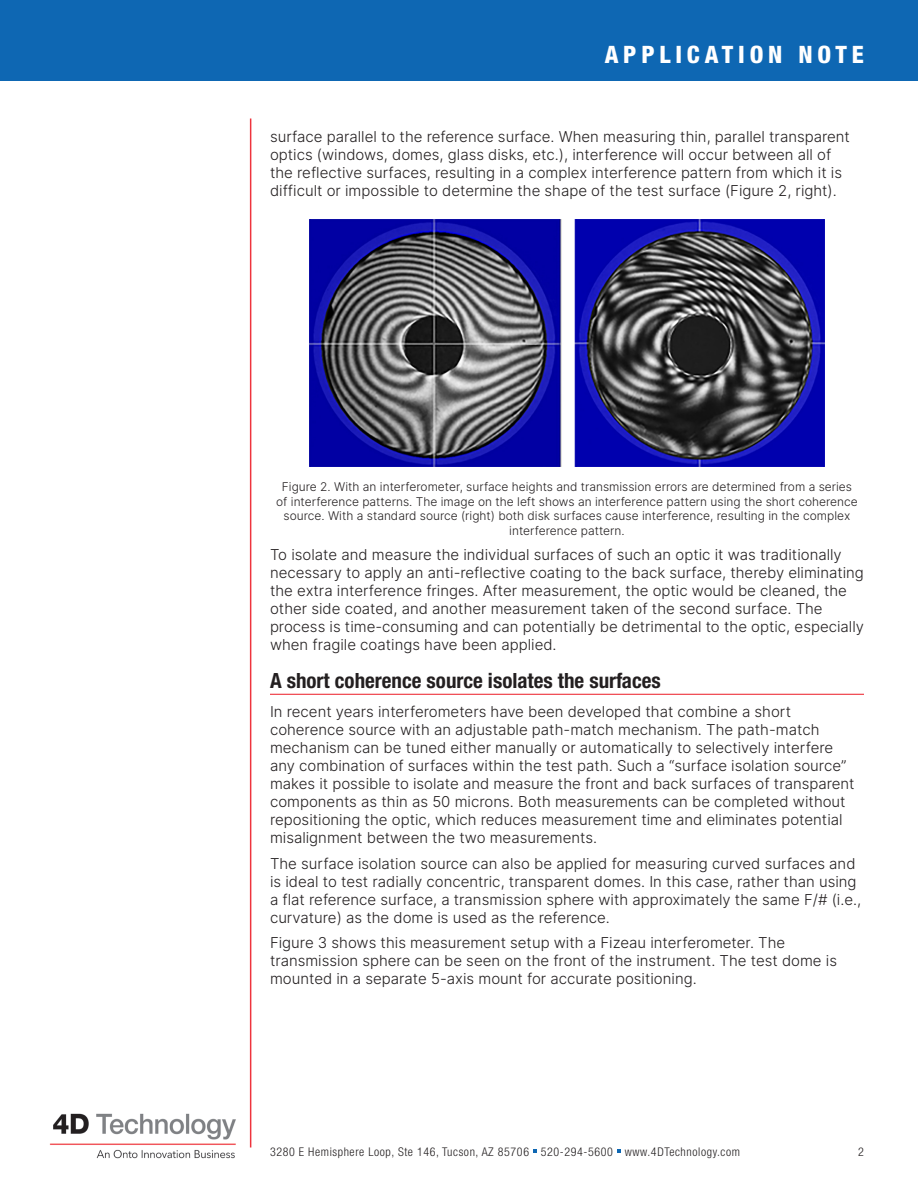
<style>
.page{position:relative;width:918px;height:1188px;background:#fff}
.page>*{position:absolute;margin:0;border:0;box-sizing:border-box;transform-origin:0 0}
.t1{font:800 condensed 24px "Helvetica Neue";letter-spacing:.2em;color:#fff}
.t2{font:700 condensed 21px "Helvetica Neue";color:#231f20}
.Body_Text{font:15px/18px "Inter Light BETA";color:#231f20}
.t3{font:12px/14.4px "Inter Light BETA";color:#231f20;text-align:center}
.t4{font:300 condensed 12px "Helvetica Neue";letter-spacing:.05em;color:#231f20}
</style>
<div class="page">
<div style="left:0;top:0;width:918px;height:81px;background:#0e67b3"></div>
<hr style="left:250px;top:118px;width:1px;height:1030px;background:#ee343d">
<svg style="left:533px;top:1149px;width:4px;height:4px"></svg>
<svg style="left:617px;top:1149px;width:4px;height:4px"></svg>
<img style="left:49px;top:1113px;width:187px;height:46px">
<hr style="left:270px;top:694px;width:594px;height:1px;background:#ee343d">
<img style="left:309px;top:220px;width:516px;height:246px">
<h1 class="t1" style="left:605px;top:40px;width:261px">APPLICATION NOTE</h1>
<p class="Body_Text" style="left:270px;top:127px;width:581px">surface parallel to the reference surface. When measuring thin, parallel transparent optics (windows, domes, glass disks, etc.), interference will occur between all of the reflective surfaces, resulting in a complex interference pattern from which it is difficult or impossible to determine the shape of the test surface (Figure 2, right).</p>
<p class="t3" style="left:276px;top:480px;width:583px">Figure 2. With an interferometer, surface heights and transmission errors are determined from a series of interference patterns. The image on the left shows an interference pattern using the short coherence source. With a standard source (right) both disk surfaces cause interference, resulting in the complex interference pattern.</p>
<p class="Body_Text" style="left:270px;top:546px;width:596px">To isolate and measure the individual surfaces of such an optic it was traditionally necessary to apply an anti-reflective coating to the back surface, thereby eliminating the extra interference fringes. After measurement, the optic would be cleaned, the other side coated, and another measurement taken of the second surface. The process is time-consuming and can potentially be detrimental to the optic, especially when fragile coatings have been applied.</p>
<p class="t2" style="left:270px;top:668px;width:392px">A short coherence source isolates the surfaces</p>
<p class="Body_Text" style="left:270px;top:702px;width:586px">In recent years interferometers have been developed that combine a short coherence source with an adjustable path-match mechanism. The path-match mechanism can be tuned either manually or automatically to selectively interfere any combination of surfaces within the test path. Such a “surface isolation source” makes it possible to isolate and measure the front and back surfaces of transparent components as thin as 50 microns. Both measurements can be completed without repositioning the optic, which reduces measurement time and eliminates potential misalignment between the two measurements.</p>
<p class="Body_Text" style="left:270px;top:854px;width:593px">The surface isolation source can also be applied for measuring curved surfaces and is ideal to test radially concentric, transparent domes. In this case, rather than using a flat reference surface, a transmission sphere with approximately the same F/# (i.e., curvature) as the dome is used as the reference.</p>
<p class="Body_Text" style="left:270px;top:934px;width:569px">Figure 3 shows this measurement setup with a Fizeau interferometer. The transmission sphere can be seen on the front of the instrument. The test dome is mounted in a separate 5-axis mount for accurate positioning.</p>
<p class="t4" style="left:270px;top:1145px;width:471px">3280 E Hemisphere Loop, Ste 146, Tucson, AZ 85706 520-294-5600 www.4DTechnology.com</p>
<p class="t4" style="left:858px;top:1145px;width:7px">2</p>
</div>
